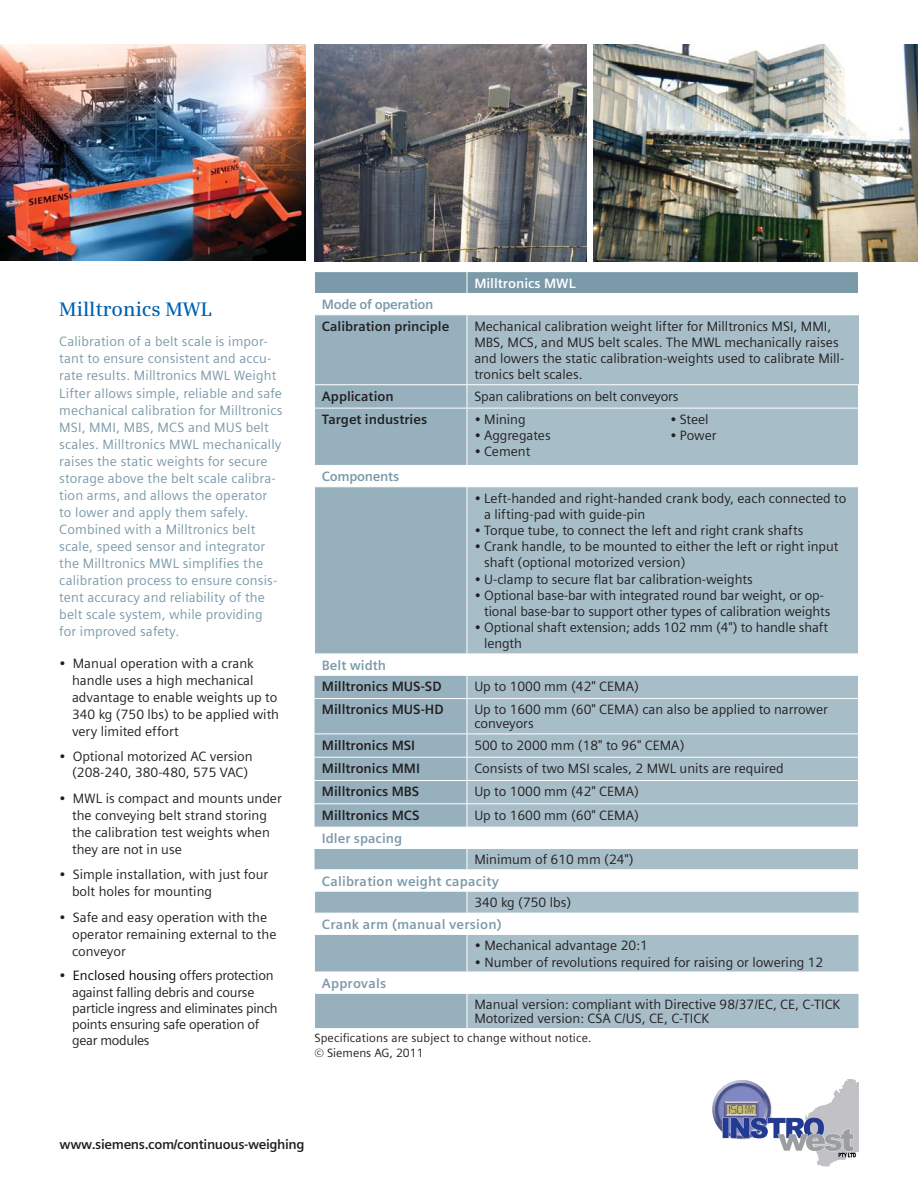
<style>
.page{position:relative;width:918px;height:1188px;background:#fff}
.page>*{position:absolute;margin:0;border:0;box-sizing:border-box;transform-origin:0 0}
.t1{font:600 19.5px "Siemens Serif";color:#0060af}
.t2{font:13.5px/17px "Siemens Sans";color:#231f20}
.t3{font:13.5px/17px "Siemens Sans";letter-spacing:.01em;color:#7b9aa9}
.t4{font:700 13.5px "Siemens Sans";color:#231f20}
.t5{font:13.5px/16.2px "Siemens Sans";letter-spacing:-.02em;color:#231f20}
.t6{font:700 13.5px "Siemens Sans";letter-spacing:.015em;color:#7b9aa9}
.t7{font:700 13.5px "Siemens Sans";letter-spacing:-.025em;color:#231f20}
.t8{font:700 13.5px "Siemens Sans";letter-spacing:-.025em;color:#7b9aa9}
.t9{font:700 13.5px "Siemens Sans";color:#fff}
.t10{font:700 13.5px "Siemens Sans";letter-spacing:-.02em;color:#7b9aa9}
.t11{font:12px/14.4px "Siemens Sans";letter-spacing:.01em;color:#231f20}
.s1{color:#fff}
.s2{color:#000}
</style>
<div class="page">
<svg style="left:315px;top:315px;width:152px;height:713px;background:#a5bbc7"></svg>
<div style="left:467px;top:315px;width:391px;height:70px;background:#a7bdc8"></div>
<svg style="left:468px;top:385px;width:390px;height:643px;fill:#a7bdc8"></svg>
<svg style="left:315px;top:655px;width:543px;height:236px;fill:#a7bdc8"></svg>
<div style="left:315px;top:934px;width:152px;height:38px;background:#96b0be"></div>
<hr style="left:315px;top:384px;width:152px;height:1px;background:#fff">
<hr style="left:315px;top:408px;width:152px;height:1px;background:#fff">
<hr style="left:315px;top:465px;width:152px;height:1px;background:#fff">
<hr style="left:315px;top:486px;width:152px;height:1px;background:#fff">
<hr style="left:314px;top:654px;width:153px;height:1px;background:#fff">
<hr style="left:467px;top:315px;width:1px;height:69px;background:#fff">
<hr style="left:314px;top:891px;width:544px;height:1px;background:#fff">
<hr style="left:315px;top:913px;width:543px;height:1px;background:#fff">
<hr style="left:315px;top:934px;width:543px;height:1px;background:#fff">
<svg style="left:467px;top:891px;width:1px;height:22px"></svg>
<hr style="left:315px;top:972px;width:543px;height:1px;background:#fff">
<hr style="left:315px;top:993px;width:543px;height:1px;background:#fff">
<hr style="left:467px;top:675px;width:392px;height:1px;background:#fff">
<hr style="left:467px;top:698px;width:391px;height:1px;background:#fff">
<hr style="left:467px;top:734px;width:391px;height:1px;background:#fff">
<hr style="left:467px;top:757px;width:391px;height:1px;background:#fff">
<hr style="left:467px;top:780px;width:391px;height:1px;background:#fff">
<hr style="left:467px;top:803px;width:391px;height:1px;background:#fff">
<hr style="left:467px;top:827px;width:391px;height:1px;background:#fff">
<hr style="left:467px;top:848px;width:391px;height:1px;background:#fff">
<hr style="left:467px;top:869px;width:392px;height:1px;background:#fff">
<hr style="left:315px;top:675px;width:152px;height:1px;background:#fff">
<hr style="left:315px;top:698px;width:152px;height:1px;background:#fff">
<hr style="left:315px;top:734px;width:152px;height:1px;background:#fff">
<hr style="left:315px;top:757px;width:152px;height:1px;background:#fff">
<hr style="left:315px;top:780px;width:152px;height:1px;background:#fff">
<hr style="left:315px;top:803px;width:152px;height:1px;background:#fff">
<hr style="left:315px;top:827px;width:152px;height:1px;background:#fff">
<hr style="left:315px;top:848px;width:152px;height:1px;background:#fff">
<hr style="left:315px;top:869px;width:152px;height:1px;background:#fff">
<svg style="left:467px;top:676px;width:1px;height:22px"></svg>
<hr style="left:467px;top:699px;width:1px;height:35px;background:#fff">
<svg style="left:467px;top:734px;width:1px;height:93px"></svg>
<svg style="left:467px;top:849px;width:1px;height:20px"></svg>
<div style="left:315px;top:272px;width:543px;height:21px;background:#7b9aa9"></div>
<hr style="left:467px;top:384px;width:392px;height:1px;background:#fff">
<hr style="left:467px;top:408px;width:196px;height:1px;background:#fff">
<hr style="left:467px;top:465px;width:196px;height:1px;background:#fff">
<svg style="left:467px;top:385px;width:1px;height:23px"></svg>
<hr style="left:467px;top:486px;width:392px;height:1px;background:#fff">
<hr style="left:467px;top:654px;width:392px;height:1px;background:#fff">
<hr style="left:663px;top:408px;width:195px;height:1px;background:#fff">
<hr style="left:663px;top:465px;width:196px;height:1px;background:#fff">
<img style="left:0;top:44px;width:306px;height:216px">
<img style="left:315px;top:44px;width:272px;height:217px">
<img style="left:593px;top:45px;width:325px;height:216px">
<img style="left:712px;top:1079px;width:147px;height:87px">
<h1 class="t1" style="left:59px;top:300px;width:154px">Milltronics MWL</h1>
<p class="t3" style="left:59px;top:334px;width:225px">Calibration of a belt scale is impor&shy;tant to ensure consistent and accu&shy;rate results. Milltronics MWL Weight Lifter allows simple, reliable and safe mechanical calibration for Milltronics MSI, MMI, MBS, MCS and MUS belt scales. Milltronics MWL mechanically raises the static weights for secure storage above the belt scale calibra&shy;tion arms, and allows the operator to lower and apply them safely.<br>Combined with a Milltronics belt scale, speed sensor and integrator the Milltronics MWL simplifies the calibration process to ensure consis&shy;tent accuracy and reliability of the belt scale system, while providing for improved safety.</p>
<p class="t2" style="left:72px;top:655px;width:209px;text-indent:-13px">• Manual operation with a crank handle uses a high mechanical advantage to enable weights up to<br>340 kg (750 lbs) to be applied with very limited effort</p>
<p class="t2" style="left:59px;top:748px;width:195px;line-height:16.5px;text-align:right">• Optional motorized AC version (208-240, 380-480, 575 VAC)<span class="s1">.</span></p>
<p class="t2" style="left:72px;top:790px;width:211px;text-indent:-13px">• MWL is compact and mounts under the conveying belt strand storing the calibration test weights when they are not in use</p>
<p class="t2" style="left:72px;top:867px;width:198px;text-indent:-13px">• Simple installation, with just four bolt holes for mounting</p>
<p class="t2" style="left:72px;top:909px;width:206px;text-indent:-13px">• Safe and easy operation with the operator remaining external to the conveyor</p>
<p class="t5" style="left:72px;top:968px;width:207px;text-indent:-13px">• <span class="s2">Enclosed housing</span> offers protection against falling debris and course particle ingress and eliminates pinch points ensuring safe operation of gear modules</p>
<p class="t9" style="left:474px;top:277px;width:103px">Milltronics MWL</p>
<p class="t8" style="left:322px;top:298px;width:113px">Mode of operation</p>
<p class="t4" style="left:322px;top:320px;width:129px">Calibration principle</p>
<p class="t2" style="left:474px;top:319px;width:371px;line-height:16.2px">Mechanical calibration weight lifter for Milltronics MSI, MMI, MBS, MCS, and MUS belt scales. The MWL mechanically raises and lowers the static calibration-weights used to calibrate Mill&shy;tronics belt scales.</p>
<p class="t4" style="left:322px;top:390px;width:73px">Application</p>
<p class="t2" style="left:474px;top:388px;width:206px">Span calibrations on belt conveyors</p>
<p class="t4" style="left:322px;top:413px;width:107px">Target industries</p>
<p class="t2" style="left:474px;top:412px;width:53px">• Mining</p>
<p class="t2" style="left:474px;top:428px;width:78px">• Aggregates</p>
<p class="t2" style="left:474px;top:444px;width:58px">• Cement</p>
<p class="t2" style="left:670px;top:412px;width:40px">• Steel</p>
<p class="t2" style="left:670px;top:428px;width:48px">• Power</p>
<p class="t10" style="left:322px;top:470px;width:79px">Components</p>
<p class="t2" style="left:484px;top:491px;width:364px;line-height:16.2px;text-indent:-10px">• Left-handed and right-handed crank body, each connected to a lifting-pad with guide-pin</p>
<p class="t2" style="left:474px;top:523px;width:331px">• Torque tube, to connect the left and right crank shafts</p>
<p class="t2" style="left:484px;top:539px;width:356px;line-height:16.2px;text-indent:-10px">• Crank handle, to be mounted to either the left or right input shaft (optional motorized version)</p>
<p class="t2" style="left:474px;top:571px;width:280px">• U-clamp to secure flat bar calibration-weights</p>
<p class="t2" style="left:484px;top:588px;width:348px;line-height:16.2px;text-indent:-10px">• Optional base-bar with integrated round bar weight, or op&shy;tional base-bar to support other types of calibration weights</p>
<p class="t2" style="left:484px;top:620px;width:346px;line-height:16.2px;text-indent:-10px">• Optional shaft extension; adds 102 mm (4") to handle shaft length</p>
<p class="t6" style="left:322px;top:659px;width:66px">Belt width</p>
<p class="t4" style="left:322px;top:680px;width:121px">Milltronics MUS-SD</p>
<p class="t2" style="left:474px;top:679px;width:166px">Up to 1000 mm (42" CEMA)</p>
<p class="t4" style="left:322px;top:703px;width:123px">Milltronics MUS-HD</p>
<p class="t2" style="left:474px;top:704px;width:355px;line-height:14px">Up to 1600 mm (60" CEMA) can also be applied to narrower conveyors</p>
<p class="t4" style="left:322px;top:739px;width:95px">Milltronics MSI</p>
<p class="t2" style="left:474px;top:737px;width:212px">500 to 2000 mm (18" to 96" CEMA)</p>
<p class="t4" style="left:322px;top:762px;width:100px">Milltronics MMI</p>
<p class="t2" style="left:474px;top:761px;width:311px">Consists of two MSI scales, 2 MWL units are required</p>
<p class="t4" style="left:322px;top:785px;width:99px">Milltronics MBS</p>
<p class="t2" style="left:474px;top:784px;width:166px">Up to 1000 mm (42" CEMA)</p>
<p class="t4" style="left:322px;top:809px;width:99px">Milltronics MCS</p>
<p class="t2" style="left:474px;top:807px;width:166px">Up to 1600 mm (60" CEMA)</p>
<p class="t6" style="left:322px;top:832px;width:82px">Idler spacing</p>
<p class="t2" style="left:474px;top:852px;width:161px">Minimum of 610 mm (24")</p>
<p class="t6" style="left:322px;top:875px;width:179px">Calibration weight capacity</p>
<p class="t2" style="left:474px;top:895px;width:98px">340 kg (750 lbs)</p>
<p class="t6" style="left:322px;top:918px;width:181px">Crank arm (manual version)</p>
<p class="t2" style="left:474px;top:938px;width:175px">• Mechanical advantage 20:1</p>
<p class="t2" style="left:474px;top:954px;width:351px">• Number of revolutions required for raising or lowering 12</p>
<p class="t6" style="left:322px;top:977px;width:66px">Approvals</p>
<p class="t2" style="left:474px;top:998px;width:368px;line-height:14px">Manual version: compliant with Directive 98/37/EC, CE, C-TICK<br>Motorized version: CSA C/US, CE, C-TICK</p>
<p class="t11" style="left:314px;top:1032px;width:279px">Specifications are subject to change without notice. © Siemens AG, 2011</p>
<p class="t7" style="left:60px;top:1139px;width:247px">www.siemens.com/continuous-weighing</p>
</div>
